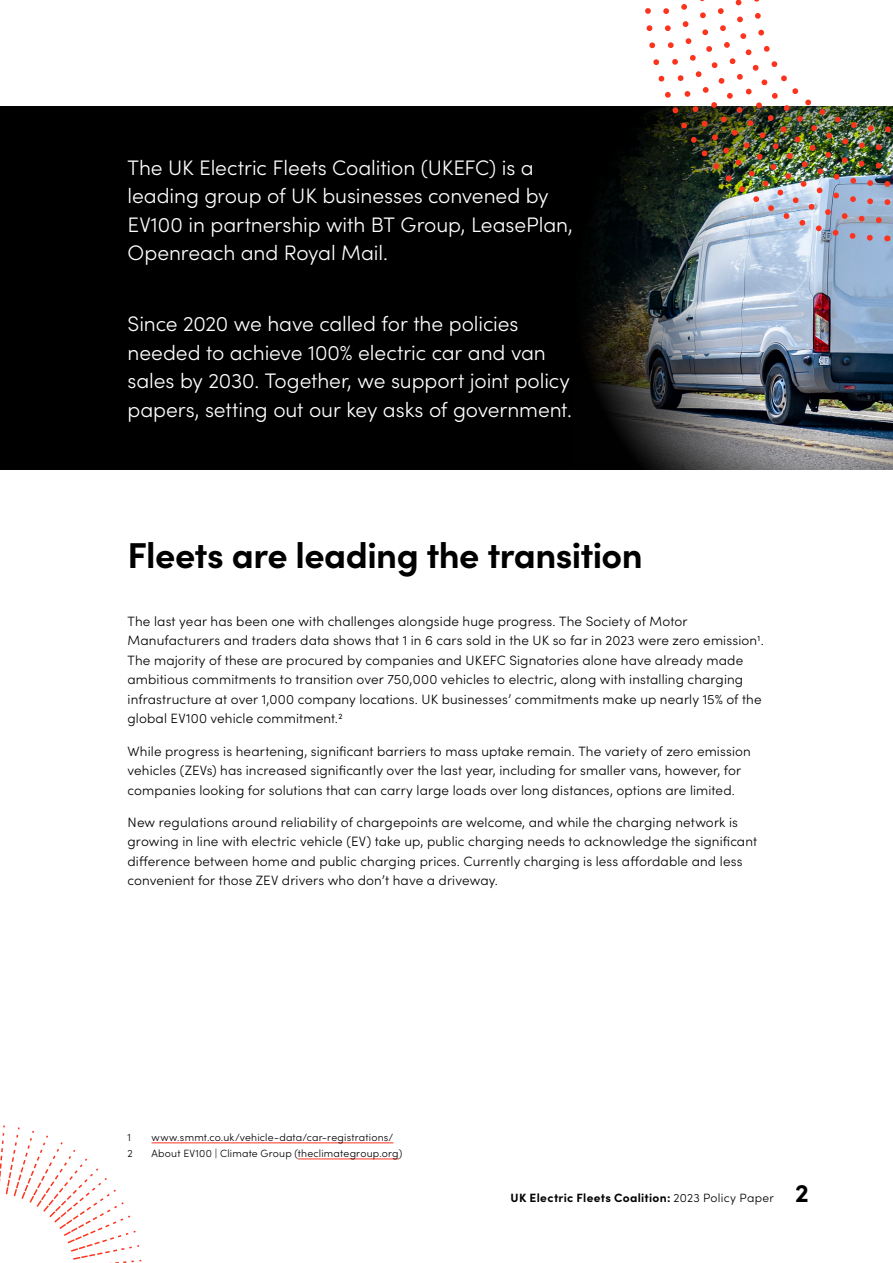
<style>
.page{position:relative;width:893px;height:1263px;background:#fff}
.page>*{position:absolute;margin:0;border:0;box-sizing:border-box;transform-origin:0 0}
.t1{font:700 36px "Sofia Pro";letter-spacing:-.015em;color:#000}
.INTRO_COPY_-_WHITE{font:300 21px/28.5px "Sofia Pro";letter-spacing:-.005em;color:#fff}
.BODY_COPY{font:300 13.5px/19.5px "Sofia Pro";letter-spacing:.01em;color:#000}
.t2{font:700 12px "Sofia Pro";letter-spacing:.025em;color:#000}
.Footnote_text{font:300 10.5px "Sofia Pro";letter-spacing:.015em;color:#000}
.s1{font-weight:300}
.s2{font-size:25.5px}
</style>
<div class="page">
<div style="left:0;top:106px;width:893px;height:364px;background:#000"></div>
<hr style="left:152px;top:1142px;width:241px;height:1px;background:#fc341e">
<hr style="left:298px;top:1159px;width:101px;height:1px;background:#fc341e">
<img style="left:585px;top:118px;width:308px;height:352px">
<svg style="left:645px;top:8px;width:248px;height:233px"></svg>
<img style="left:663px;top:8px;width:230px;height:215px">
<img style="left:681px;top:0;width:212px;height:205px">
<svg style="left:0;top:1125px;width:141px;height:138px"></svg>
<p class="INTRO_COPY_-_WHITE" style="left:128px;top:152px;width:447px">The UK Electric Fleets Coalition (UKEFC) is a leading group of UK businesses convened by EV100 in partnership with BT Group, LeasePlan, Openreach and Royal Mail.</p>
<p class="INTRO_COPY_-_WHITE" style="left:128px;top:308px;width:446px">Since 2020 we have called for the policies needed to achieve 100% electric car and van sales by 2030. Together, we support joint policy papers, setting out our key asks of government.</p>
<h2 class="t1" style="left:128px;top:528px;width:517px">Fleets are leading the transition</h2>
<p class="BODY_COPY" style="left:128px;top:611px;width:638px">The last year has been one with challenges alongside huge progress. The Society of Motor Manufacturers and traders data shows that 1 in 6 cars sold in the UK so far in 2023 were zero emission<sup>1</sup>.<br>The majority of these are procured by companies and UKEFC Signatories alone have already made ambitious commitments to transition over 750,000 vehicles to electric, along with installing charging infrastructure at over 1,000 company locations. UK businesses’ commitments make up nearly 15% of the global EV100 vehicle commitment.<sup>2</sup></p>
<p class="BODY_COPY" style="left:128px;top:740px;width:625px">While progress is heartening, significant barriers to mass uptake remain. The variety of zero emission vehicles (ZEVs) has increased significantly over the last year, including for smaller vans, however, for companies looking for solutions that can carry large loads over long distances, options are limited.</p>
<p class="BODY_COPY" style="left:128px;top:812px;width:631px">New regulations around reliability of chargepoints are welcome, and while the charging network is growing in line with electric vehicle (EV) take up, public charging needs to acknowledge the significant difference between home and public charging prices. Currently charging is less affordable and less convenient for those ZEV drivers who don’t have a driveway.</p>
<p class="Footnote_text" style="left:128px;top:1129px;width:5px">1</p>
<p class="Footnote_text" style="left:152px;top:1129px;width:243px">www.smmt.co.uk/vehicle-data/car-registrations/</p>
<p class="Footnote_text" style="left:128px;top:1145px;width:7px">2</p>
<p class="Footnote_text" style="left:152px;top:1145px;width:252px">About EV100 | Climate Group (theclimategroup.org)</p>
<p class="t2" style="left:511px;top:1188px;width:300px">UK Electric Fleets Coalition: <span class="s1">2023 Policy Paper</span> <span class="s2">2</span></p>
</div>
